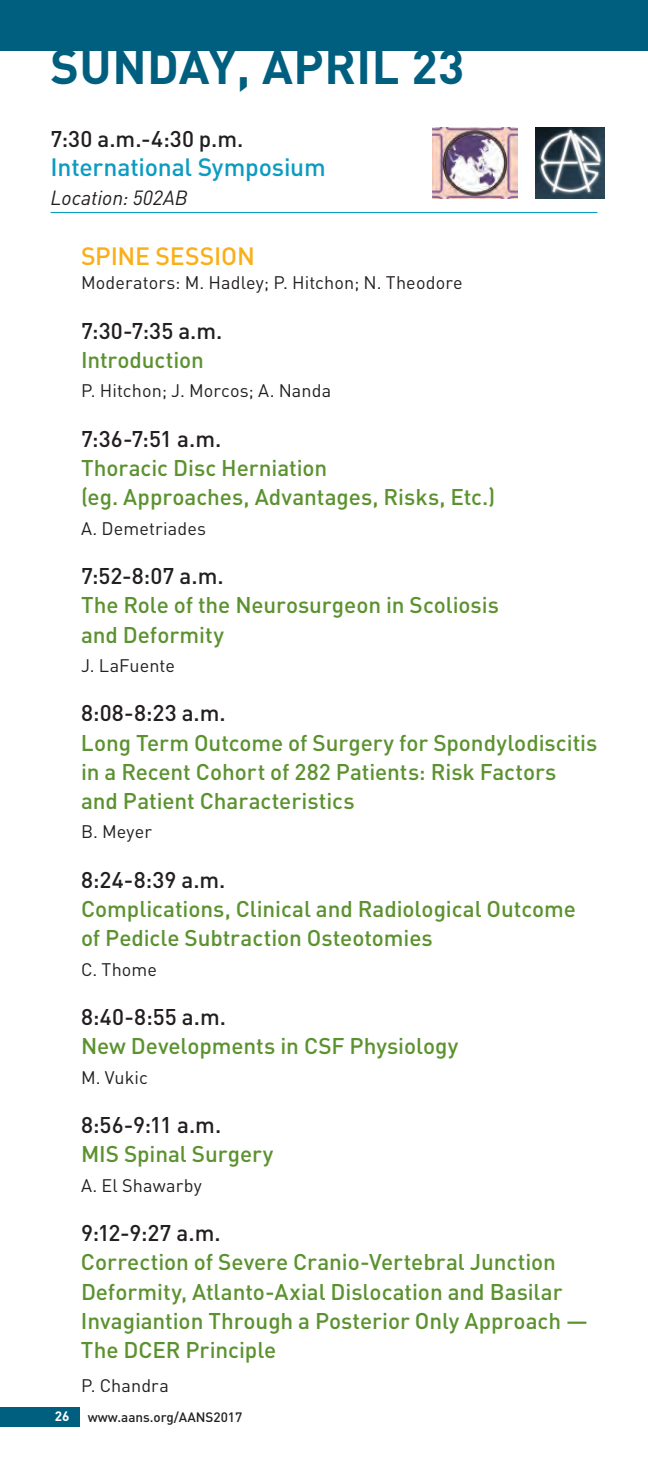
<style>
.page{position:relative;width:648px;height:1458px;background:#fff}
.page>*{position:absolute;margin:0;border:0;box-sizing:border-box;transform-origin:0 0}
.t1{font:700 48.38px "DIN";letter-spacing:.01em;color:#005f7f}
.t2{font:500 24.75px "DIN";letter-spacing:-.01em;color:#0c9bc1}
.t3{font:500 24.75px "DIN";letter-spacing:-.01em;color:#faaf18}
.t4{font:500 22.5px/29.2px "DIN";letter-spacing:-.005em;color:#5b922f}
.t5{font:500 22.5px "DIN";letter-spacing:.005em;color:#231f20}
.t6{font:italic 20.25px "DIN";color:#231f20}
.t7{font:18px "DIN";letter-spacing:.005em;color:#231f20}
.t8{font:500 13.5px "DIN";color:#231f20}
.t9{font:700 13.5px "DIN";color:#fff}
</style>
<div class="page">
<div style="left:0;top:0;width:648px;height:51px;background:#005f7f"></div>
<div style="left:0;top:1407px;width:80px;height:19px;background:#005f7f"></div>
<hr style="left:51px;top:212px;width:546px;height:1px;background:#0c9bc1">
<img style="left:433px;top:128px;width:85px;height:70px">
<img style="left:535px;top:128px;width:69px;height:71px">
<h1 class="t1" style="left:51px;top:35px;width:415px">SUNDAY, APRIL 23</h1>
<p class="t5" style="left:51px;top:124px;width:194px">7:30 a.m.‑4:30 p.m.</p>
<p class="t2" style="left:51px;top:151px;width:277px">International Symposium</p>
<p class="t6" style="left:51px;top:185px;width:139px">Location: 502AB</p>
<p class="t3" style="left:81px;top:240px;width:175px">SPINE SESSION</p>
<p class="t7" style="left:81px;top:272px;width:383px">Moderators: M. Hadley; P. Hitchon; N. Theodore</p>
<p class="t5" style="left:81px;top:316px;width:143px">7:30-7:35 a.m.</p>
<p class="t4" style="left:81px;top:345px;width:125px">Introduction</p>
<p class="t7" style="left:81px;top:380px;width:252px">P. Hitchon; J. Morcos; A. Nanda</p>
<p class="t5" style="left:81px;top:424px;width:142px">7:36‑7:51 a.m.</p>
<p class="t4" style="left:81px;top:453px;width:416px">Thoracic Disc Herniation<br>(eg. Approaches, Advantages, Risks, Etc.)</p>
<p class="t7" style="left:81px;top:517px;width:127px">A. Demetriades</p>
<p class="t5" style="left:81px;top:562px;width:144px">7:52‑8:07 a.m.</p>
<p class="t4" style="left:81px;top:590px;width:419px">The Role of the Neurosurgeon in Scoliosis and Deformity</p>
<p class="t7" style="left:81px;top:654px;width:96px">J. LaFuente</p>
<p class="t5" style="left:81px;top:699px;width:146px">8:08‑8:23 a.m.</p>
<p class="t4" style="left:81px;top:727px;width:518px">Long Term Outcome of Surgery for Spondylodiscitis in a Recent Cohort of 282 Patients: Risk Factors and Patient Characteristics</p>
<p class="t7" style="left:81px;top:821px;width:72px">B. Meyer</p>
<p class="t5" style="left:81px;top:865px;width:146px">8:24‑8:39 a.m.</p>
<p class="t4" style="left:81px;top:894px;width:496px">Complications, Clinical and Radiological Outcome of Pedicle Subtraction Osteotomies</p>
<p class="t7" style="left:81px;top:958px;width:78px">C. Thome</p>
<p class="t5" style="left:81px;top:1003px;width:147px">8:40‑8:55 a.m.</p>
<p class="t4" style="left:81px;top:1031px;width:379px">New Developments in CSF Physiology</p>
<p class="t7" style="left:81px;top:1066px;width:69px">M. Vukic</p>
<p class="t5" style="left:81px;top:1111px;width:142px">8:56‑9:11 a.m.</p>
<p class="t4" style="left:81px;top:1139px;width:194px">MIS Spinal Surgery</p>
<p class="t7" style="left:81px;top:1174px;width:122px">A. El Shawarby</p>
<p class="t5" style="left:81px;top:1219px;width:141px">9:12‑9:27 a.m.</p>
<p class="t4" style="left:81px;top:1247px;width:508px">Correction of Severe Cranio‑Vertebral Junction Deformity, Atlanto‑Axial Dislocation and Basilar Invagiantion Through a Posterior Only Approach — The DCER Principle</p>
<p class="t7" style="left:81px;top:1374px;width:89px">P. Chandra</p>
<p class="t9" style="left:55px;top:1408px;width:16px">26</p>
<p class="t8" style="left:88px;top:1409px;width:156px">www.aans.org/AANS2017</p>
</div>
